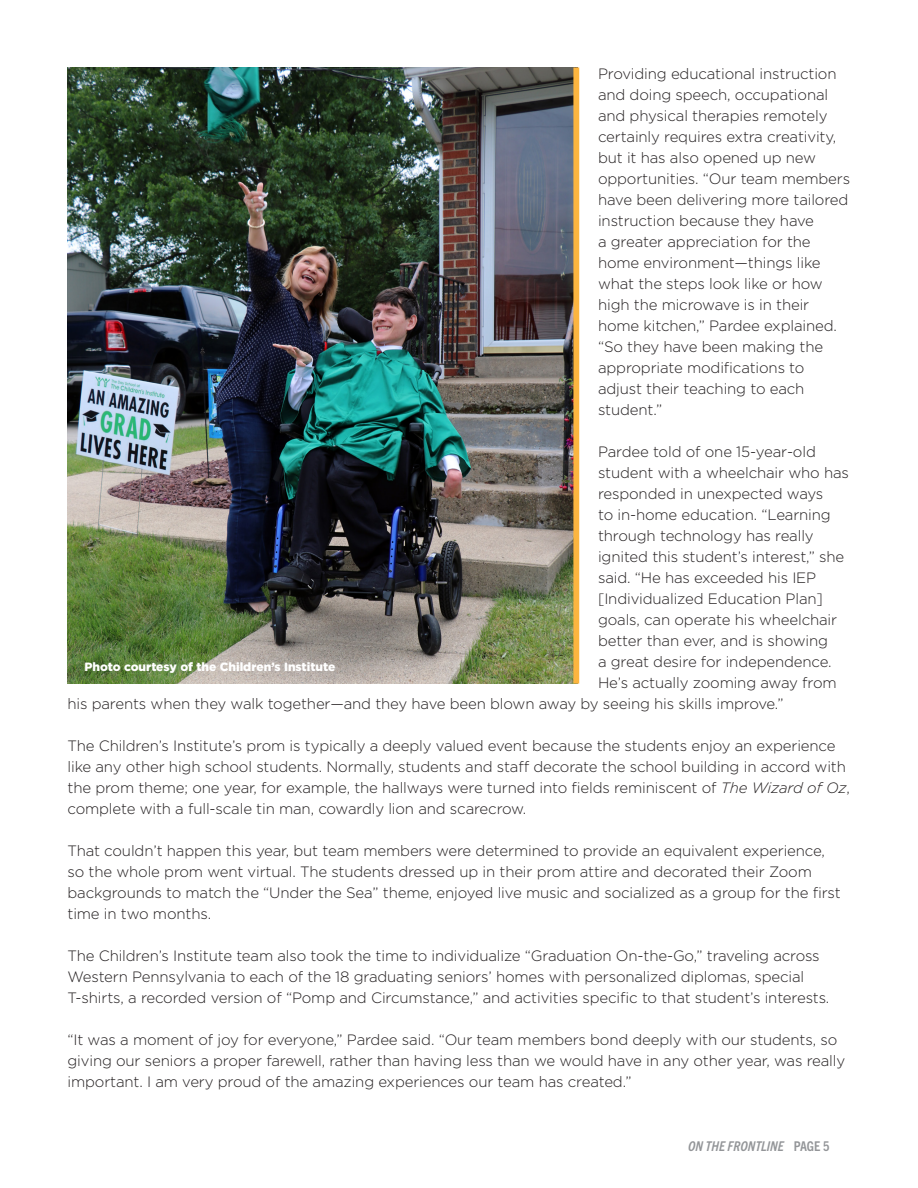
<style>
.page{position:relative;width:918px;height:1188px;background:#fff}
.page>*{position:absolute;margin:0;border:0;box-sizing:border-box;transform-origin:0 0}
.t1{font:300 15px/21px "Gotham";letter-spacing:-.01em;color:#231f20}
.t2{font:italic 700 condensed 13.5px "Trade Gothic Next LT Pro";color:#939598}
.t3{font:900 12px "Gotham";color:#fff}
.s1{font-style:italic}
.s2{font-style:normal}
</style>
<div class="page">
<img style="left:68px;top:68px;width:505px;height:616px">
<div style="left:573px;top:68px;width:6px;height:616px;background:#fcb53f"></div>
<p class="t1" style="left:598px;top:63px;width:254px">Providing educational instruction and doing speech, occupational and physical therapies remotely certainly requires extra creativity, but it has also opened up new opportunities. “Our team members have been delivering more tailored instruction because they have<br>a greater appreciation for the home environment—things like what the steps look like or how high the microwave is in their home kitchen,” Pardee explained. “So they have been making the appropriate modifications to adjust their teaching to each student.”</p>
<p class="t1" style="left:598px;top:441px;width:219px">Pardee told of one 15-year-old</p>
<p class="t1" style="left:598px;top:462px;width:252px">student with a wheelchair who has</p>
<p class="t1" style="left:598px;top:483px;width:227px">responded in unexpected ways</p>
<p class="t1" style="left:598px;top:504px;width:234px">to in-home education. “Learning</p>
<p class="t1" style="left:598px;top:525px;width:217px">through technology has really</p>
<p class="t1" style="left:598px;top:546px;width:248px">ignited this student’s interest,” she</p>
<p class="t1" style="left:598px;top:567px;width:220px">said. “He has exceeded his IEP</p>
<p class="t1" style="left:598px;top:588px;width:226px">[Individualized Education Plan]</p>
<p class="t1" style="left:598px;top:609px;width:241px">goals, can operate his wheelchair</p>
<p class="t1" style="left:598px;top:630px;width:232px">better than ever, and is showing</p>
<p class="t1" style="left:598px;top:651px;width:235px">a great desire for independence.</p>
<p class="t1" style="left:598px;top:672px;width:240px">He’s actually zooming away from</p>
<p class="t1" style="left:68px;top:693px;width:718px">his parents when they walk together—and they have been blown away by seeing his skills improve.”</p>
<p class="t1" style="left:68px;top:735px;width:784px">The Children’s Institute’s prom is typically a deeply valued event because the students enjoy an experience like any other high school students. Normally, students and staff decorate the school building in accord with the prom theme; one year, for example, the hallways were turned into fields reminiscent of <span class="s1">The Wizard of Oz</span>, complete with a full-scale tin man, cowardly lion and scarecrow.</p>
<p class="t1" style="left:68px;top:840px;width:775px">That couldn’t happen this year, but team members were determined to provide an equivalent experience, so the whole prom went virtual. The students dressed up in their prom attire and decorated their Zoom backgrounds to match the “Under the Sea” theme, enjoyed live music and socialized as a group for the first time in two months.</p>
<p class="t1" style="left:68px;top:945px;width:763px">The Children’s Institute team also took the time to individualize “Graduation On-the-Go,” traveling across<br>Western Pennsylvania to each of the 18 graduating seniors’ homes with personalized diplomas, special<br>T-shirts, a recorded version of “Pomp and Circumstance,” and activities specific to that student’s interests.</p>
<p class="t1" style="left:68px;top:1029px;width:779px">“It was a moment of joy for everyone,” Pardee said. “Our team members bond deeply with our students, so giving our seniors a proper farewell, rather than having less than we would have in any other year, was really important. I am very proud of the amazing experiences our team has created.”</p>
<p class="t3" style="left:84px;top:658px;width:253px">Photo courtesy of the Children’s Institute</p>
<p class="t2" style="left:688px;top:1137px;width:143px">ON THE FRONTLINE <span class="s2">PAGE 5</span></p>
</div>
